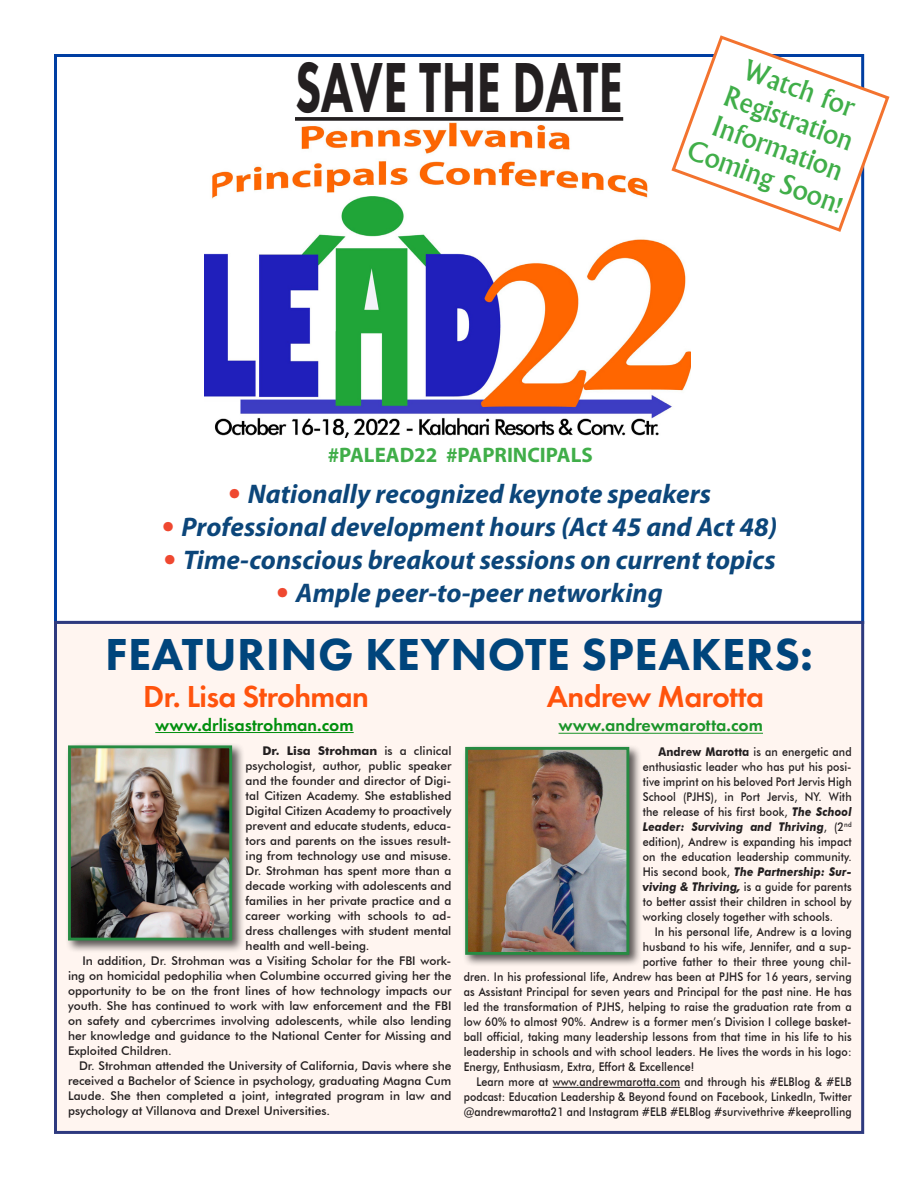
<style>
.page{position:relative;width:918px;height:1188px;background:#fff}
.page>*{position:absolute;margin:0;border:0;box-sizing:border-box;transform-origin:0 0}
.t1{font:800 73.5px "Futura PT";letter-spacing:.005em;color:#231f20;scale:.65 1}
.t2{font:800 46.5px "Futura PT";letter-spacing:.01em;color:#00457c}
.t3{font:600 31.5px "Futura PT";letter-spacing:-.02em;color:#ff530d}
.t4{font:30px/31.5px "Narkisim";color:#40ae49}
.t5{font:italic 700 27px "Myriad Pro";color:#0c467a}
.t6{font:700 21px "Myriad Pro";color:#40ae49}
.t7{font:600 18px "Futura PT";color:#018f0d}
.t8{font:600 18px "Futura PT";color:#1a9429}
.t9{font:500 12px/15px "Futura BT";letter-spacing:.01em;color:#231f20;text-align:justify}
.t10{font:500 12px/15px "Futura BT";letter-spacing:.01em;color:#231f20;text-align:justify;scale:.9 1}
.t11{font:500 12px/15px "Futura BT";letter-spacing:.01em;color:#231f20;text-align:justify;scale:.89 1}
.s1{font-style:normal;font-size:36px;color:#ef4830}
.s2{font-weight:700}
.s3{font-weight:700;font-style:italic}
</style>
<div class="page">
<div style="left:54px;top:621px;width:810px;height:513px;background:#fff5f0;border:3px solid #2e3a7f"></div>
<svg style="left:295px;top:117px;width:328px;height:4px"></svg>
<hr style="left:155px;top:732px;width:199px;height:1px;background:#018f0d">
<div style="left:65px;top:742px;width:179px;height:211px;background:#231f20;opacity:.75"></div>
<img style="left:72px;top:749px;width:156px;height:188px">
<div style="left:68px;top:745px;width:164px;height:196px;border:3px solid #268b42"></div>
<div style="left:462px;top:744px;width:179px;height:223px;background:#231f20;opacity:.75"></div>
<img style="left:469px;top:751px;width:156px;height:200px">
<div style="left:465px;top:747px;width:164px;height:208px;border:3px solid #268b42"></div>
<hr style="left:559px;top:733px;width:204px;height:1px;background:#1a9429">
<img style="left:204px;top:122px;width:487px;height:315px">
<hr style="left:553px;top:1087px;width:127px;height:1px;background:#231f20">
<svg style="left:670px;top:35px;width:220px;height:199px"></svg>
<p class="t1" style="left:295px;top:41px;width:506px">SAVE THE DATE</p>
<p class="t4" style="left:749px;top:57px;width:117px;rotate:20deg">Watch for</p>
<p class="t4" style="left:729px;top:83px;width:138px;rotate:20deg">Registration<br>Information</p>
<p class="t4" style="left:693px;top:137px;width:168px;rotate:20deg">Coming Soon!</p>
<p class="t6" style="left:328px;top:441px;width:267px">#PALEAD22 #PAPRINCIPALS</p>
<p class="t5" style="left:228px;top:477px;width:484px"><span class="s1">•</span> Nationally recognized keynote speakers</p>
<p class="t5" style="left:162px;top:510px;width:617px"><span class="s1">•</span> Professional development hours (Act 45 and Act 48)</p>
<p class="t5" style="left:164px;top:543px;width:613px"><span class="s1">•</span> Time-conscious breakout sessions on current topics</p>
<p class="t5" style="left:277px;top:576px;width:388px"><span class="s1">•</span> Ample peer-to-peer networking</p>
<p class="t2" style="left:105px;top:625px;width:710px">FEATURING KEYNOTE SPEAKERS:</p>
<p class="t3" style="left:143px;top:677px;width:227px">Dr. Lisa Strohman</p>
<p class="t7" style="left:155px;top:713px;width:200px">www.drlisastrohman.com</p>
<p class="t9" style="left:246px;top:743px;width:207px;text-indent:17px"><span class="s2">Dr. Lisa Strohman</span> is a clinical psychologist, author, public speaker and the founder and director of Digi&shy;tal Citizen Academy. She established Digital Citizen Academy to proactively prevent and educate students, educa&shy;tors and parents on the issues result&shy;ing from technology use and misuse.<br>Dr. Strohman has spent more than a decade working with adolescents and families in her private practice and a career working with schools to ad&shy;dress challenges with student mental health and well-being.</p>
<p class="t9" style="left:68px;top:953px;width:385px;text-indent:14px">In addition, Dr. Strohman was a Visiting Scholar for the FBI work&shy;ing on homicidal pedophilia when Columbine occurred giving her the opportunity to be on the front lines of how technology impacts our youth. She has continued to work with law enforcement and the FBI on safety and cybercrimes involving adolescents, while also lending her knowledge and guidance to the National Center for Missing and Exploited Children.</p>
<p class="t9" style="left:68px;top:1058px;width:385px;text-indent:11px">Dr. Strohman attended the University of California, Davis where she received a Bachelor of Science in psychology, graduating Magna Cum Laude. She then completed a joint, integrated program in law and psychology at Villanova and Drexel Universities.</p>
<p class="t3" style="left:547px;top:677px;width:219px">Andrew Marotta</p>
<p class="t8" style="left:559px;top:714px;width:206px">www.andrewmarotta.com</p>
<p class="t10" style="left:643px;top:744px;width:234px;text-indent:16px"><span class="s2">Andrew Marotta</span> is an energetic and enthusiastic leader who has put his posi&shy;tive imprint on his beloved Port Jervis High School (PJHS), in Port Jervis, NY. With the release of his first book, <span class="s3">The School Leader: Surviving and Thriving</span>, (2<sup>nd </sup>edition), Andrew is expanding his impact on the education leadership community.<br>His second book, <span class="s3">The Partnership: Sur&shy;viving &amp; Thriving,</span> is a guide for parents to better assist their children in school by working closely together with schools.</p>
<p class="t10" style="left:655px;top:924px;width:220px">In his personal life, Andrew is a loving</p>
<p class="t10" style="left:643px;top:939px;width:234px">husband to his wife, Jennifer, and a sup-</p>
<p class="t10" style="left:643px;top:954px;width:234px">portive father to their three young chil-</p>
<p class="t10" style="left:464px;top:969px;width:433px">dren. In his professional life, Andrew has been at PJHS for 16 years, serving</p>
<p class="t10" style="left:464px;top:984px;width:433px">as Assistant Principal for seven years and Principal for the past nine. He has</p>
<p class="t10" style="left:464px;top:999px;width:433px">led the transformation of PJHS, helping to raise the graduation rate from a</p>
<p class="t10" style="left:464px;top:1014px;width:433px">low 60% to almost 90%. Andrew is a former men’s Division I college basket-</p>
<p class="t10" style="left:464px;top:1029px;width:433px">ball official, taking many leadership lessons from that time in his life to his</p>
<p class="t10" style="left:464px;top:1044px;width:433px">leadership in schools and with school leaders. He lives the words in his logo:</p>
<p class="t10" style="left:464px;top:1059px;width:258px">Energy, Enthusiasm, Extra, Effort &amp; Excellence!</p>
<p class="t11" style="left:464px;top:1074px;width:437px;text-indent:13px">Learn more at www.andrewmarotta.com and through his #ELBlog &amp; #ELB podcast: Education Leadership &amp; Beyond found on Facebook, LinkedIn, Twitter @andrewmarotta21 and Instagram #ELB #ELBlog #survivethrive #keeprolling</p>
</div>
